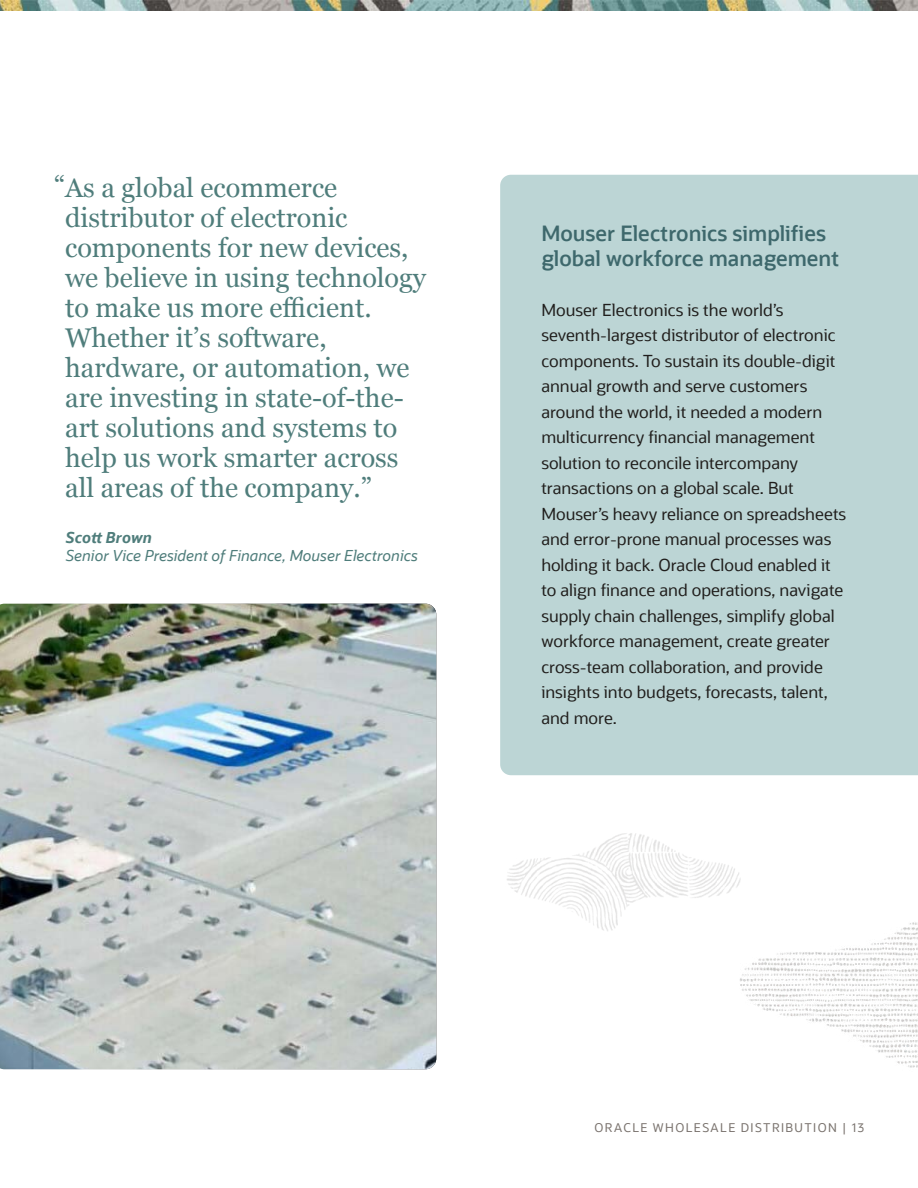
<style>
.page{position:relative;width:918px;height:1188px;background:#fff}
.page>*{position:absolute;margin:0;border:0;box-sizing:border-box;transform-origin:0 0}
.t1{font:27px/30px "Georgia";color:#4f7d7b}
.t2{font:600 21px/25.5px "Oracle Sans";color:#3e686c}
.t3{font:16.5px/25.5px "Oracle Sans";color:#201e1c}
.Subhead_1{font:italic 15px/18px "Oracle Sans";letter-spacing:.005em;color:#4f7d7b}
.t4{font:12px "Oracle Sans";letter-spacing:.12em;color:#7a736e}
.s1{font-weight:700}
</style>
<div class="page">
<img style="left:0;top:0;width:918px;height:10px">
<img style="left:0;top:604px;width:436px;height:465px">
<div style="left:500px;top:175px;width:418px;height:600px;background:#bcd5d5"></div>
<img style="left:507px;top:833px;width:234px;height:98px">
<img style="left:735px;top:887px;width:183px;height:181px">
<p class="t1" style="left:65px;top:172px;width:363px;text-indent:-11px">“As a global ecommerce distributor of electronic components for new devices, we believe in using technology to make us more efficient.<br>Whether it’s software, hardware, or automation, we are investing in state-of-the&shy;art solutions and systems to help us work smarter across all areas of the company.”</p>
<p class="Subhead_1" style="left:66px;top:529px;width:354px"><span class="s1">Scott Brown<br></span>Senior Vice President of Finance, Mouser Electronics</p>
<p class="t2" style="left:541px;top:221px;width:299px">Mouser Electronics simplifies global workforce management</p>
<p class="t3" style="left:541px;top:297px;width:306px">Mouser Electronics is the world’s seventh-largest distributor of electronic components. To sustain its double-digit annual growth and serve customers around the world, it needed a modern multicurrency financial management solution to reconcile intercompany transactions on a global scale. But Mouser’s heavy reliance on spreadsheets and error-prone manual processes was holding it back. Oracle Cloud enabled it to align finance and operations, navigate supply chain challenges, simplify global workforce management, create greater cross-team collaboration, and provide insights into budgets, forecasts, talent, and more.</p>
<p class="t4" style="left:594px;top:1120px;width:271px">ORACLE WHOLESALE DISTRIBUTION | 13</p>
</div>
